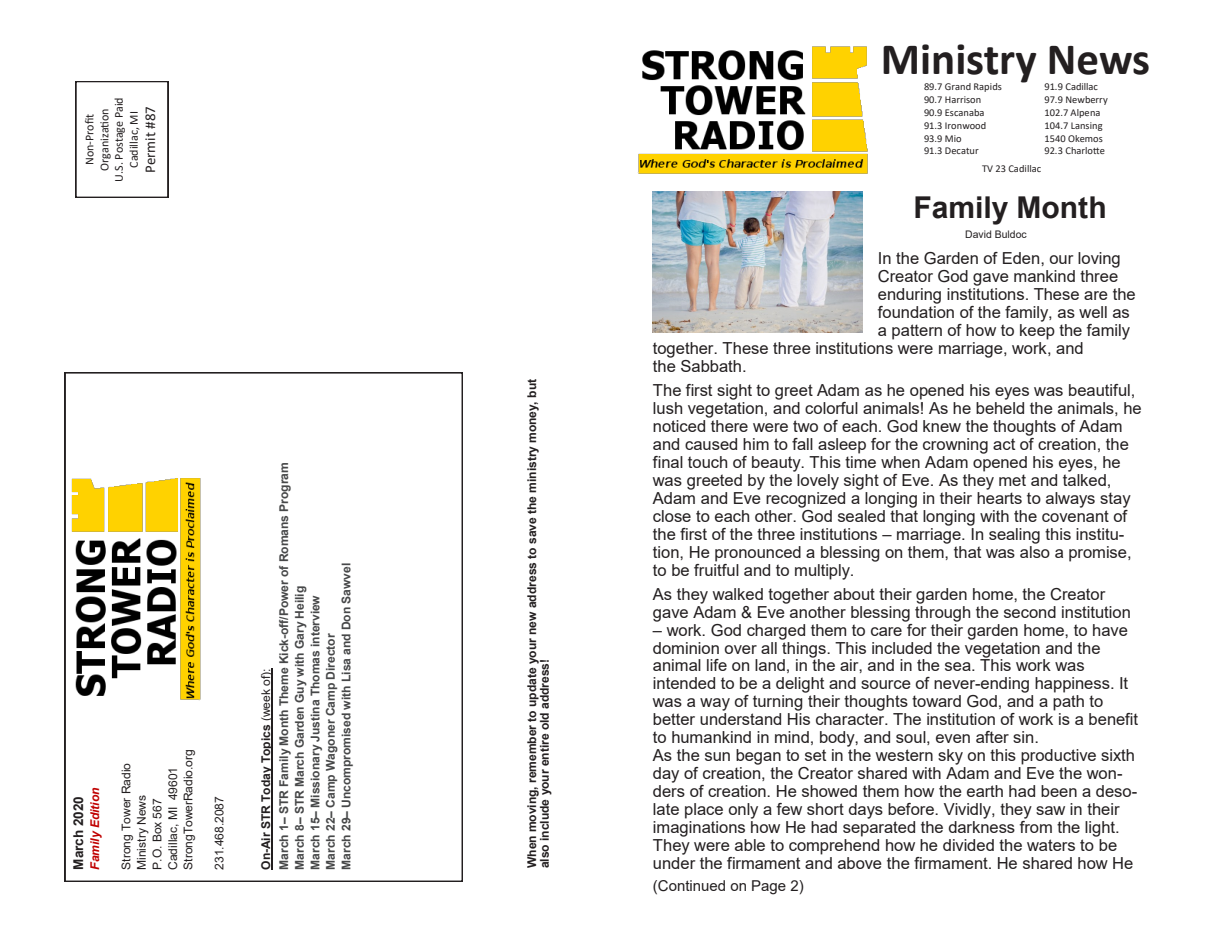
<style>
.page{position:relative;width:1215px;height:945px;background:#fff}
.page>*{position:absolute;margin:0;border:0;box-sizing:border-box;transform-origin:0 0}
.t1{font:700 45px "Calibri";color:#231f20}
.t2{font:700 30px "Arial";color:#231f20}
.t3{font:16.65px "Arial";color:#231f20}
.t4{font:16.5px/18px "Arial";color:#231f20}
.t5{font:15px "Arial";color:#231f20}
.t6{font:15px "Calibri";color:#231f20}
.t7{font:700 13.5px "Arial";letter-spacing:.005em;color:#231f20}
.t8{font:700 12.15px "Arial";color:#474849}
.t9{font:700 12px/15.6px "Arial";color:#474849}
.t10{font:700 12px/12.9px "Arial";color:#231f20}
.t11{font:12px/15.6px "Arial";letter-spacing:-.005em;color:#231f20}
.t12{font:12px/14.7px "Calibri";letter-spacing:-.005em;color:#231f20;text-align:center}
.t13{font:italic 700 12px "Arial";color:#c00000}
.t14{font:10.5px/12.8px "Calibri";color:#231f20}
.t15{font:10.5px "Arial";color:#231f20}
.s1{font-weight:400}
</style>
<div class="page">
<svg style="left:76px;top:81px;width:92px;height:117px"></svg>
<svg style="left:65px;top:372px;width:398px;height:510px"></svg>
<hr style="left:271px;top:668px;width:2px;height:202px;background:#231f20">
<img style="left:637px;top:46px;width:231px;height:128px">
<img style="left:652px;top:192px;width:211px;height:140px">
<p class="t12" style="left:82px;top:182px;width:86px;rotate:-90deg">Non-Profit<br>Organization<br>U.S. Postage Paid<br>Cadillac, MI</p>
<p class="t6" style="left:140px;top:173px;width:68px;rotate:-90deg">Permit #87</p>
<p class="t7" style="left:69px;top:870px;width:75px;rotate:-90deg">March 2020</p>
<p class="t13" style="left:87px;top:870px;width:84px;rotate:-90deg">Family Edition</p>
<p class="t11" style="left:118px;top:870px;width:122px;rotate:-90deg">Strong Tower Radio<br>Ministry News<br>P.O. Box 567<br>Cadillac, MI 49601<br>StrongTowerRadio.org</p>
<p class="t11" style="left:212px;top:870px;width:75px;rotate:-90deg">231.468.2087</p>
<p class="t8" style="left:275px;top:870px;width:409px;rotate:-90deg">March 1– STR Family Month Theme Kick-off/Power of Romans Program</p>
<p class="t9" style="left:292px;top:870px;width:308px;rotate:-90deg">March 8– STR March Garden Guy with Gary Heilig March 15– Missionary Justina Thomas interview March 22– Camp Wagoner Camp Director<br>March 29– Uncompromised with Lisa and Don Sawvel</p>
<p class="t10" style="left:260px;top:870px;width:203px;rotate:-90deg">On-Air STR Today Topics <span class="s1">(week of):</span></p>
<p class="t10" style="left:526px;top:868px;width:491px;rotate:-90deg">When moving, remember to update your new address to save the ministry money, but also include your entire old address!</p>
<p class="t1" style="left:881px;top:27px;width:271px">Ministry News</p>
<p class="t14" style="left:924px;top:80px;width:79px">89.7 Grand Rapids<br>90.7 Harrison<br>90.9 Escanaba<br>91.3 Ironwood<br>93.9 Mio<br>91.3 Decatur</p>
<p class="t14" style="left:1045px;top:80px;width:65px">91.9 Cadillac<br>97.9 Newberry<br>102.7 Alpena<br>104.7 Lansing<br>1540 Okemos<br>92.3 Charlotte</p>
<p class="t14" style="left:982px;top:162px;width:61px">TV 23 Cadillac</p>
<p class="t2" style="left:913px;top:187px;width:195px">Family Month</p>
<p class="t4" style="left:878px;top:249px;width:244px">In the Garden of Eden, our loving</p>
<p class="t4" style="left:878px;top:267px;width:242px">Creator God gave mankind three</p>
<p class="t4" style="left:878px;top:285px;width:259px">enduring institutions. These are the</p>
<p class="t4" style="left:878px;top:303px;width:254px">foundation of the family, as well as</p>
<p class="t4" style="left:878px;top:321px;width:254px">a pattern of how to keep the family</p>
<p class="t4" style="left:653px;top:339px;width:432px">together. These three institutions were marriage, work, and</p>
<p class="t4" style="left:653px;top:357px;width:95px">the Sabbath.</p>
<p class="t4" style="left:653px;top:381px;width:490px">The first sight to greet Adam as he opened his eyes was beautiful, lush vegetation, and colorful animals! As he beheld the animals, he noticed there were two of each. God knew the thoughts of Adam and caused him to fall asleep for the crowning act of creation, the final touch of beauty. This time when Adam opened his eyes, he</p>
<p class="t3" style="left:653px;top:468px;width:460px">was greeted by the lovely sight of Eve. As they met and talked,</p>
<p class="t4" style="left:653px;top:489px;width:480px">Adam and Eve recognized a longing in their hearts to always stay close to each other. God sealed that longing with the covenant of the first of the three institutions – marriage. In sealing this institu&shy;tion, He pronounced a blessing on them, that was also a promise, to be fruitful and to multiply.</p>
<p class="t4" style="left:653px;top:585px;width:479px">As they walked together about their garden home, the Creator gave Adam &amp; Eve another blessing through the second institution</p>
<p class="t4" style="left:653px;top:621px;width:477px">– work. God charged them to care for their garden home, to have dominion over all things. This included the vegetation and the animal life on land, in the air, and in the sea. This work was</p>
<p class="t3" style="left:653px;top:672px;width:477px">intended to be a delight and source of never-ending happiness. It</p>
<p class="t4" style="left:653px;top:692px;width:487px">was a way of turning their thoughts toward God, and a path to better understand His character. The institution of work is a benefit to humankind in mind, body, and soul, even after sin.<br>As the sun began to set in the western sky on this productive sixth day of creation, the Creator shared with Adam and Eve the won&shy;ders of creation. He showed them how the earth had been a deso&shy;late place only a few short days before. Vividly, they saw in their imaginations how He had separated the darkness from the light.<br>They were able to comprehend how he divided the waters to be under the firmament and above the firmament. He shared how He</p>
<p class="t5" style="left:653px;top:876px;width:152px">(Continued on Page 2)</p>
<p class="t15" style="left:965px;top:227px;width:63px">David Buldoc</p>
</div>
